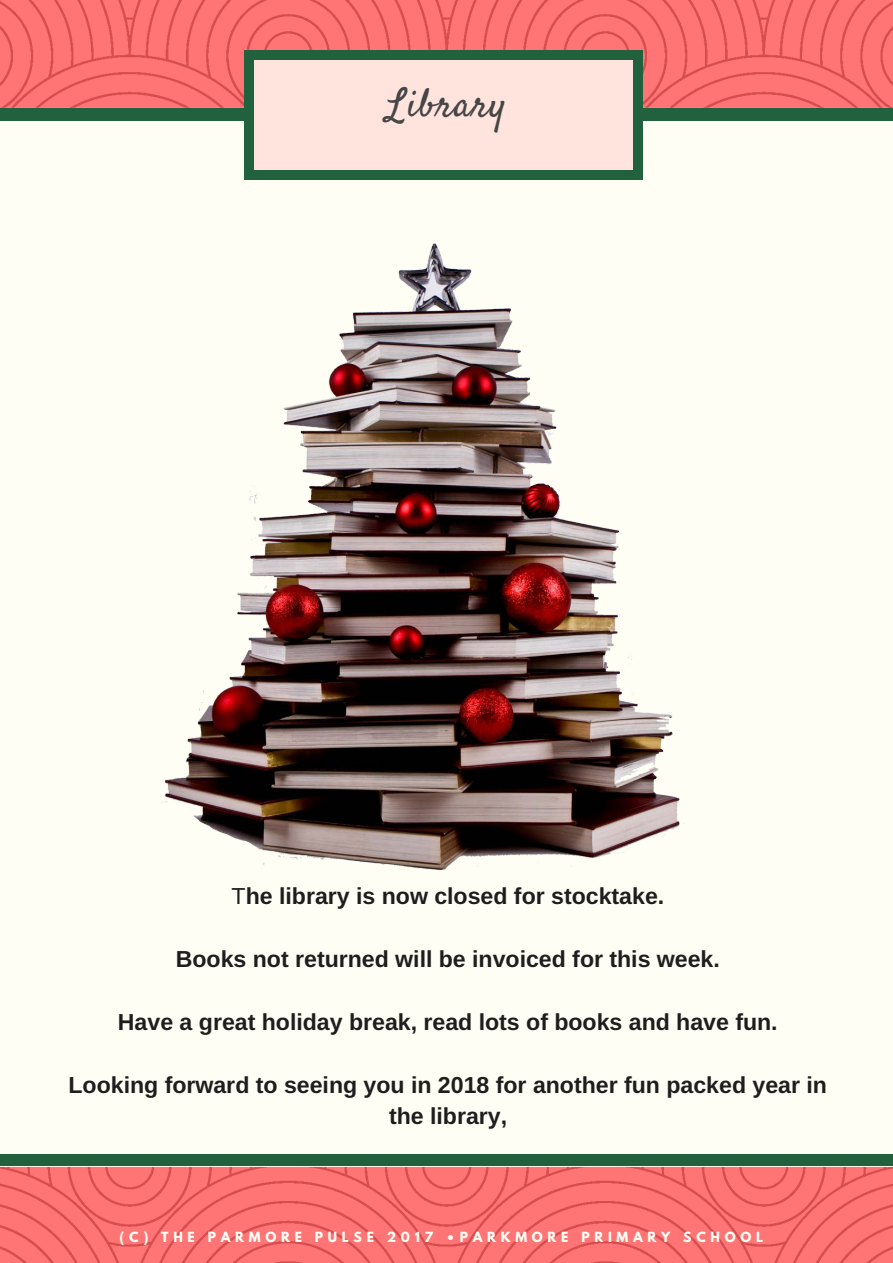
<style>
.page{position:relative;width:893px;height:1263px;background:#fff}
.page>*{position:absolute;margin:0;border:0;box-sizing:border-box;transform-origin:0 0}
.t1{font:39.6px "Satisfy";letter-spacing:.03em;color:#464646}
.t2{font:700 23.1px/31.5px "Arimo";color:#1e1e1e;text-align:center}
.t3{font:700 12.45px "League Spartan";letter-spacing:.38em;color:#fffef5}
.s1{font-weight:400}
</style>
<div class="page">
<img style="left:0;top:0;width:892px;height:1262px">
<div style="left:0;top:108px;width:892px;height:1059px;background:#fffef5"></div>
<div style="left:0;top:1154px;width:892px;height:12px;background:#21613e"></div>
<div style="left:0;top:109px;width:892px;height:12px;background:#21613e"></div>
<div style="left:246px;top:57px;width:395px;height:116px;background:#ffe4de"></div>
<div style="left:633px;top:170px;width:9px;height:9px;background:#21613e"></div>
<div style="left:245px;top:59px;width:9px;height:112px;background:#21613e"></div>
<div style="left:245px;top:170px;width:9px;height:9px;background:#21613e"></div>
<div style="left:633px;top:59px;width:9px;height:112px;background:#21613e"></div>
<div style="left:253px;top:170px;width:381px;height:9px;background:#21613e"></div>
<div style="left:633px;top:50px;width:9px;height:10px;background:#21613e"></div>
<div style="left:245px;top:50px;width:9px;height:10px;background:#21613e"></div>
<div style="left:253px;top:50px;width:381px;height:10px;background:#21613e"></div>
<img style="left:160px;top:234px;width:528px;height:645px">
<h1 class="t1" style="left:386px;top:79px;width:121px">Library</h1>
<p class="t2" style="left:232px;top:880px;width:434px"><span class="s1">T</span>he library is now closed for stocktake.</p>
<p class="t2" style="left:176px;top:943px;width:545px">Books not returned will be invoiced for this week.</p>
<p class="t2" style="left:118px;top:1006px;width:661px">Have a great holiday break, read lots of books and have fun.</p>
<p class="t2" style="left:68px;top:1069px;width:760px">Looking forward to seeing you in 2018 for another fun packed year in the library,</p>
<p class="t3" style="left:119px;top:1231px;width:645px">(C) THE PARMORE PULSE 2017 •PARKMORE PRIMARY SCHOOL</p>
</div>
